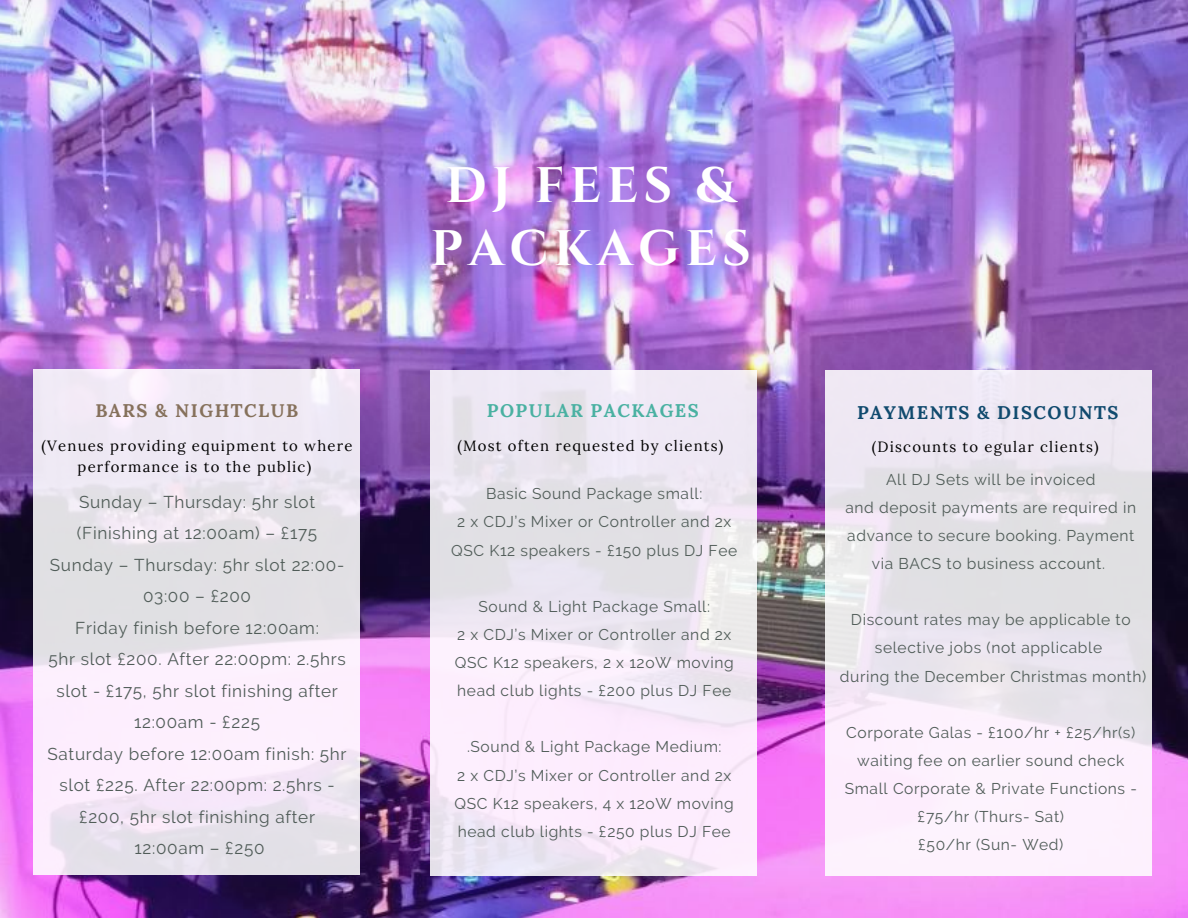
<style>
.page{position:relative;width:1188px;height:918px;background:#fff}
.page>*{position:absolute;margin:0;border:0;box-sizing:border-box;transform-origin:0 0}
.t1{font:700 49.8px/63px "Cinzel";letter-spacing:.11em;color:#fff;text-align:center}
.t2{font:700 18.3px "Lora";letter-spacing:.08em;color:#104a6e}
.t3{font:700 18.3px "Lora";letter-spacing:.08em;color:#4ab1a2}
.t4{font:700 18.3px "Lora";letter-spacing:.08em;color:#86715c}
.t5{font:17.1px/31.5px "Raleway";letter-spacing:.04em;color:#505c58;text-align:center}
.t6{font:15.6px/28.2px "Raleway";letter-spacing:.04em;color:#505c58;text-align:center}
.t7{font:14.85px/21.3px "Lora";letter-spacing:.08em;color:#000;text-align:center}
</style>
<div class="page">
<img style="left:0;top:0;width:1188px;height:918px">
<svg style="left:34px;top:369px;width:326px;height:505px"></svg>
<svg style="left:431px;top:370px;width:326px;height:505px;background:#f0e8f3"></svg>
<svg style="left:826px;top:370px;width:326px;height:505px"></svg>
<p class="t4" style="left:95px;top:399px;width:204px">BARS &amp; NIGHTCLUB</p>
<p class="t7" style="left:42px;top:435px;width:312px">(Venues providing equipment to where performance is to the public)</p>
<h1 class="t1" style="left:430px;top:156px;width:322px">DJ FEES &amp;<br>PACKAGES</h1>
<p class="t3" style="left:487px;top:399px;width:213px">POPULAR PACKAGES</p>
<p class="t7" style="left:457px;top:435px;width:268px">(Most often requested by clients)</p>
<p class="t5" style="left:48px;top:486px;width:301px">Sunday – Thursday: 5hr slot (Finishing at 12:00am) – £175<br>Sunday – Thursday: 5hr slot 22:00-<br>03:00 – £200<br>Friday finish before 12:00am:<br>5hr slot £200. After 22:00pm: 2.5hrs slot - £175, 5hr slot finishing after<br>12:00am - £225<br>Saturday before 12:00am finish: 5hr slot £225. After 22:00pm: 2.5hrs - £200, 5hr slot finishing after<br>12:00am – £250</p>
<p class="t6" style="left:451px;top:480px;width:288px">Basic Sound Package small:<br>2 x CDJ’s Mixer or Controller and 2x<br>QSC K12 speakers - £150 plus DJ Fee</p>
<p class="t6" style="left:455px;top:592px;width:280px">Sound &amp; Light Package Small:<br>2 x CDJ’s Mixer or Controller and 2x<br>QSC K12 speakers, 2 x 12oW moving head club lights - £200 plus DJ Fee</p>
<p class="t6" style="left:455px;top:733px;width:281px">.Sound &amp; Light Package Medium:<br>2 x CDJ’s Mixer or Controller and 2x<br>QSC K12 speakers, 4 x 12oW moving head club lights - £250 plus DJ Fee</p>
<p class="t2" style="left:857px;top:400px;width:263px">PAYMENTS &amp; DISCOUNTS</p>
<p class="t7" style="left:872px;top:436px;width:228px">(Discounts to egular clients)</p>
<p class="t6" style="left:845px;top:465px;width:292px">All DJ Sets will be invoiced<br>and deposit payments are required in advance to secure booking. Payment via BACS to business account.</p>
<p class="t6" style="left:840px;top:606px;width:308px">Discount rates may be applicable to selective jobs (not applicable<br>during the December Christmas month)</p>
<p class="t6" style="left:845px;top:718px;width:294px">Corporate Galas - £100/hr + £25/hr(s) waiting fee on earlier sound check<br>Small Corporate &amp; Private Functions - £75/hr (Thurs- Sat)<br>£50/hr (Sun- Wed)</p>
</div>
